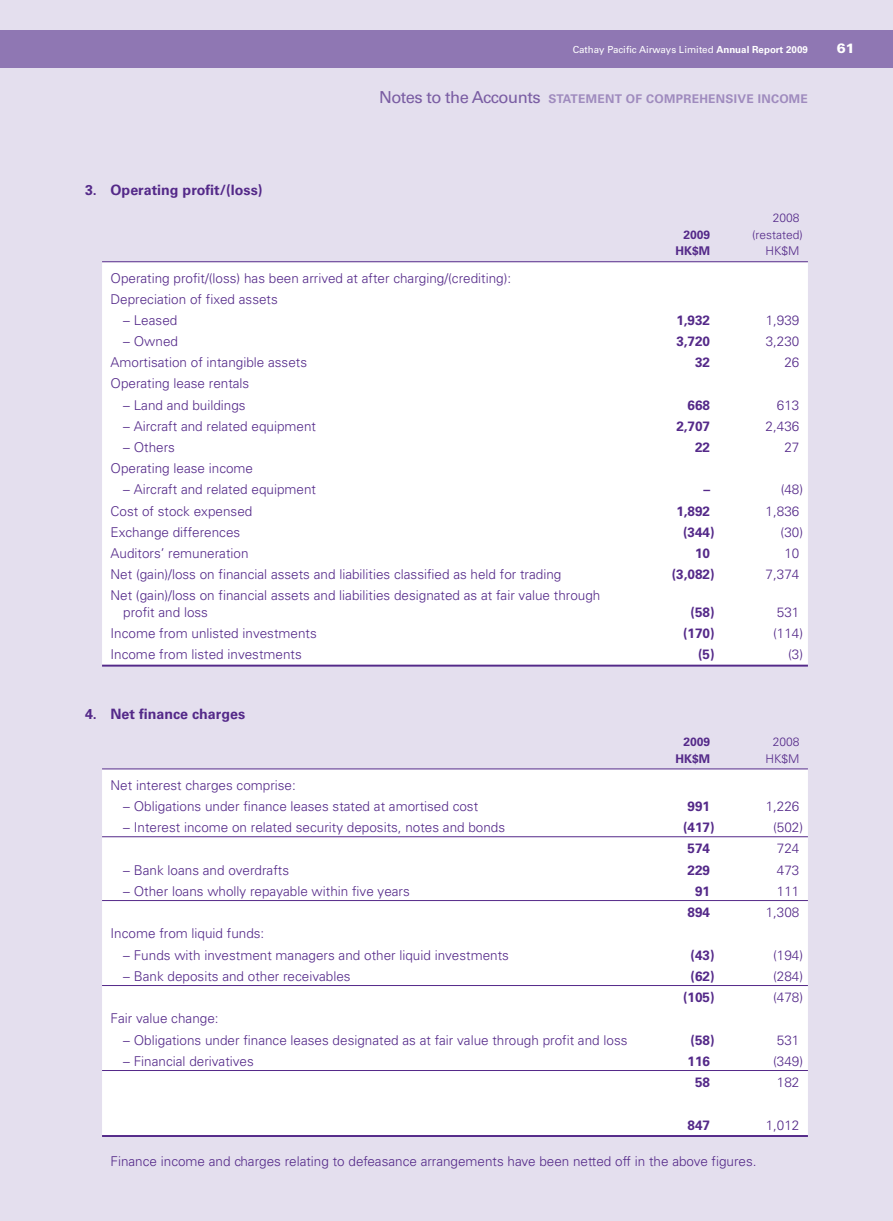
<style>
.page{position:relative;width:893px;height:1221px;background:#fff}
.page>*{position:absolute;margin:0;border:0;box-sizing:border-box;transform-origin:0 0}
.t1{font:700 14.25px "Univers";color:#542989}
.t2{font:300 13.5px/21.1px "Univers";color:#542989}
.t3{font:700 13.5px "Univers";color:#542989}
.t4{font:900 13.5px "Univers";color:#fff}
.t5{font:700 12px "Univers";letter-spacing:.025em;color:#9f8bbe}
.t6{font:300 12px/16.5px "Univers";color:#542989;text-align:right}
.t7{font:700 12px/16.5px "Univers";color:#542989;text-align:right}
.t8{font:9.75px "Univers";color:#fff}
.s1{font-weight:700}
.s2{font-weight:400;font-size:16.5px;color:#7a5da3}
</style>
<div class="page">
<div style="left:0;top:0;width:893px;height:1220px;background:#e4dfee"></div>
<div style="left:102px;top:262px;width:706px;height:402px;background:#fff"></div>
<hr style="left:102px;top:261px;width:706px;height:1px;background:#542989">
<hr style="left:102px;top:664px;width:706px;height:2px;background:#542989">
<div style="left:102px;top:769px;width:706px;height:365px;background:#fff"></div>
<hr style="left:102px;top:768px;width:706px;height:1px;background:#542989">
<hr style="left:102px;top:836px;width:706px;height:1px;background:#542989">
<hr style="left:102px;top:900px;width:706px;height:1px;background:#542989">
<hr style="left:102px;top:985px;width:706px;height:1px;background:#542989">
<hr style="left:102px;top:1070px;width:706px;height:1px;background:#542989">
<hr style="left:102px;top:1134px;width:706px;height:2px;background:#542989">
<div style="left:0;top:31px;width:893px;height:37px;background:#8f77b3"></div>
<p class="t8" style="left:573px;top:43px;width:237px">Cathay Pacific Airways Limited <span class="s1">Annual Report 2009</span></p>
<p class="t4" style="left:837px;top:40px;width:19px">61</p>
<p class="t1" style="left:85px;top:182px;width:179px">3. Operating profit/(loss)</p>
<p class="t5" style="left:379px;top:91px;width:430px"><span class="s2">Notes to the Accounts</span> STATEMENT OF COMPREHENSIVE INCOME</p>
<p class="t7" style="left:675px;top:226px;width:36px">2009<br>HK$M</p>
<p class="t6" style="left:752px;top:210px;width:52px">2008 (restated)<br>HK$M</p>
<p class="t2" style="left:111px;top:267px;width:402px">Operating profit/(loss) has been arrived at after charging/(crediting):<br>Depreciation of fixed assets</p>
<p class="t2" style="left:123px;top:309px;width:56px">– Leased</p>
<p class="t3" style="left:676px;top:312px;width:35px">1,932</p>
<p class="t2" style="left:766px;top:309px;width:35px">1,939</p>
<p class="t2" style="left:123px;top:331px;width:56px">– Owned</p>
<p class="t3" style="left:676px;top:333px;width:35px">3,720</p>
<p class="t2" style="left:766px;top:331px;width:35px">3,230</p>
<p class="t2" style="left:111px;top:352px;width:198px">Amortisation of intangible assets</p>
<p class="t3" style="left:695px;top:354px;width:17px">32</p>
<p class="t2" style="left:784px;top:352px;width:17px">26</p>
<p class="t2" style="left:111px;top:373px;width:140px">Operating lease rentals</p>
<p class="t2" style="left:123px;top:394px;width:124px">– Land and buildings</p>
<p class="t3" style="left:688px;top:397px;width:24px">668</p>
<p class="t2" style="left:777px;top:394px;width:24px">613</p>
<p class="t2" style="left:123px;top:415px;width:194px">– Aircraft and related equipment</p>
<p class="t3" style="left:676px;top:418px;width:35px">2,707</p>
<p class="t2" style="left:766px;top:415px;width:35px">2,436</p>
<p class="t2" style="left:123px;top:436px;width:53px">– Others</p>
<p class="t3" style="left:695px;top:439px;width:17px">22</p>
<p class="t2" style="left:784px;top:436px;width:17px">27</p>
<p class="t2" style="left:111px;top:458px;width:144px">Operating lease income</p>
<p class="t2" style="left:123px;top:479px;width:194px">– Aircraft and related equipment</p>
<p class="t3" style="left:703px;top:482px;width:8px">–</p>
<p class="t2" style="left:781px;top:479px;width:24px">(48)</p>
<p class="t2" style="left:111px;top:500px;width:143px">Cost of stock expensed</p>
<p class="t3" style="left:676px;top:503px;width:35px">1,892</p>
<p class="t2" style="left:766px;top:500px;width:35px">1,836</p>
<p class="t2" style="left:111px;top:521px;width:131px">Exchange differences</p>
<p class="t3" style="left:683px;top:524px;width:33px">(344)</p>
<p class="t2" style="left:781px;top:521px;width:24px">(30)</p>
<p class="t2" style="left:111px;top:542px;width:140px">Auditors’ remuneration</p>
<p class="t3" style="left:695px;top:545px;width:17px">10</p>
<p class="t2" style="left:784px;top:542px;width:17px">10</p>
<p class="t2" style="left:110px;top:564px;width:452px">Net (gain)/loss on financial assets and liabilities classified as held for trading</p>
<p class="t3" style="left:672px;top:566px;width:44px">(3,082)</p>
<p class="t2" style="left:766px;top:564px;width:35px">7,374</p>
<p class="t2" style="left:123px;top:587px;width:479px;line-height:16.5px;text-indent:-13px">Net (gain)/loss on financial assets and liabilities designated as at fair value through profit and loss</p>
<p class="t3" style="left:691px;top:604px;width:26px">(58)</p>
<p class="t2" style="left:777px;top:601px;width:24px">531</p>
<p class="t2" style="left:110px;top:622px;width:208px">Income from unlisted investments</p>
<p class="t3" style="left:683px;top:625px;width:33px">(170)</p>
<p class="t2" style="left:773px;top:622px;width:32px">(114)</p>
<p class="t2" style="left:110px;top:644px;width:193px">Income from listed investments</p>
<p class="t3" style="left:698px;top:646px;width:18px">(5)</p>
<p class="t2" style="left:788px;top:644px;width:17px">(3)</p>
<p class="t1" style="left:85px;top:705px;width:162px">4. Net finance charges</p>
<p class="t7" style="left:675px;top:733px;width:36px">2009<br>HK$M</p>
<p class="t6" style="left:765px;top:733px;width:35px">2008<br>HK$M</p>
<p class="t2" style="left:111px;top:774px;width:187px">Net interest charges comprise:</p>
<p class="t2" style="left:123px;top:795px;width:356px">– Obligations under finance leases stated at amortised cost</p>
<p class="t3" style="left:688px;top:798px;width:24px">991</p>
<p class="t2" style="left:766px;top:795px;width:35px">1,226</p>
<p class="t2" style="left:123px;top:816px;width:383px">– Interest income on related security deposits, notes and bonds</p>
<p class="t3" style="left:683px;top:819px;width:33px">(417)</p>
<p class="t2" style="left:773px;top:816px;width:32px">(502)</p>
<p class="t3" style="left:688px;top:840px;width:24px">574</p>
<p class="t2" style="left:777px;top:838px;width:24px">724</p>
<p class="t2" style="left:123px;top:859px;width:167px">– Bank loans and overdrafts</p>
<p class="t3" style="left:688px;top:862px;width:24px">229</p>
<p class="t2" style="left:777px;top:859px;width:24px">473</p>
<p class="t2" style="left:123px;top:880px;width:288px">– Other loans wholly repayable within five years</p>
<p class="t3" style="left:695px;top:883px;width:17px">91</p>
<p class="t2" style="left:777px;top:880px;width:24px">111</p>
<p class="t3" style="left:688px;top:904px;width:24px">894</p>
<p class="t2" style="left:766px;top:901px;width:35px">1,308</p>
<p class="t2" style="left:111px;top:923px;width:155px">Income from liquid funds:</p>
<p class="t2" style="left:123px;top:944px;width:387px">– Funds with investment managers and other liquid investments</p>
<p class="t3" style="left:691px;top:946px;width:26px">(43)</p>
<p class="t2" style="left:773px;top:944px;width:32px">(194)</p>
<p class="t2" style="left:123px;top:965px;width:229px">– Bank deposits and other receivables</p>
<p class="t3" style="left:691px;top:968px;width:26px">(62)</p>
<p class="t2" style="left:773px;top:965px;width:32px">(284)</p>
<p class="t3" style="left:683px;top:989px;width:33px">(105)</p>
<p class="t2" style="left:773px;top:986px;width:32px">(478)</p>
<p class="t2" style="left:111px;top:1008px;width:110px">Fair value change:</p>
<p class="t2" style="left:123px;top:1029px;width:506px">– Obligations under finance leases designated as at fair value through profit and loss</p>
<p class="t3" style="left:691px;top:1031px;width:26px">(58)</p>
<p class="t2" style="left:777px;top:1029px;width:24px">531</p>
<p class="t2" style="left:123px;top:1050px;width:132px">– Financial derivatives</p>
<p class="t3" style="left:688px;top:1053px;width:24px">116</p>
<p class="t2" style="left:773px;top:1050px;width:32px">(349)</p>
<p class="t3" style="left:695px;top:1074px;width:17px">58</p>
<p class="t2" style="left:777px;top:1071px;width:24px">182</p>
<p class="t3" style="left:688px;top:1116px;width:24px">847</p>
<p class="t2" style="left:766px;top:1114px;width:35px">1,012</p>
<p class="t2" style="left:111px;top:1150px;width:648px">Finance income and charges relating to defeasance arrangements have been netted off in the above figures.</p>
</div>
